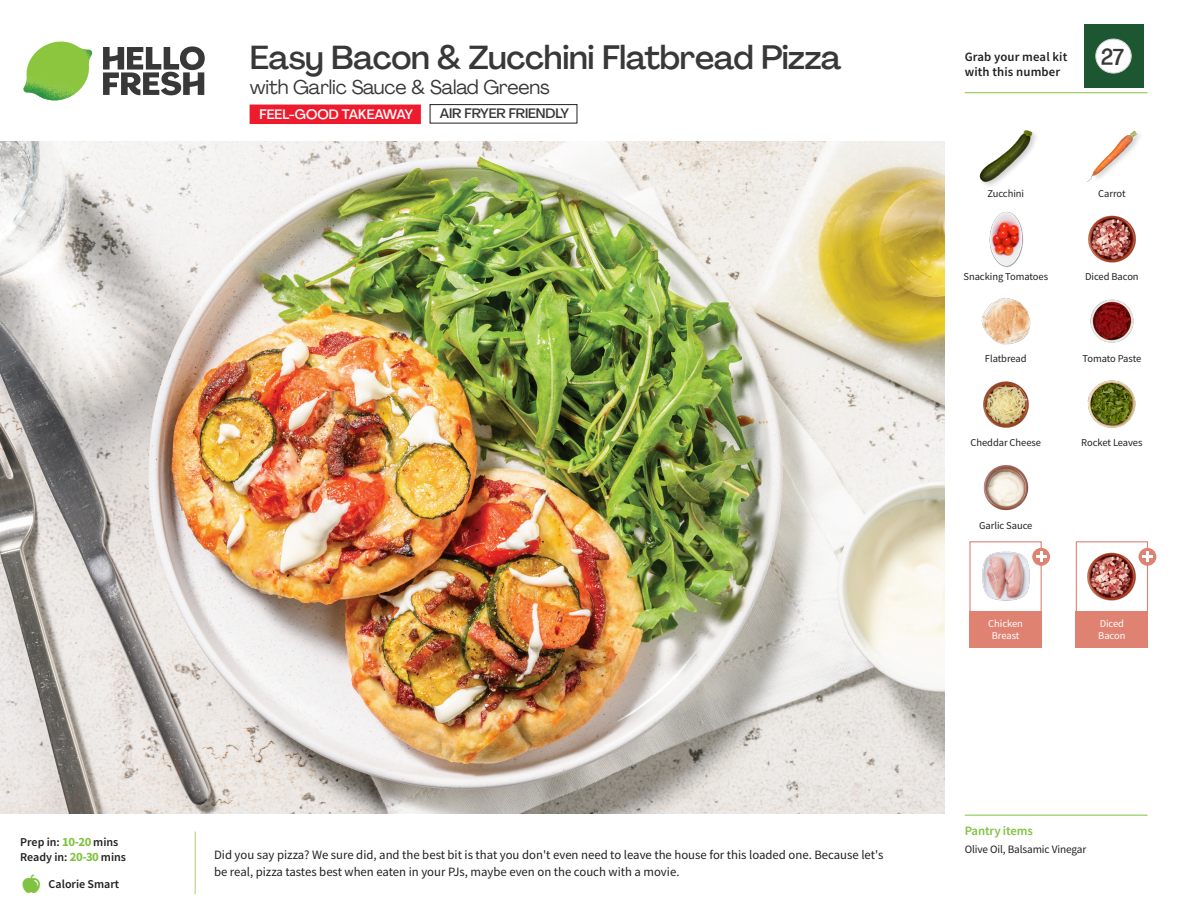
<style>
.page{position:relative;width:1188px;height:918px;background:#fff}
.page>*{position:absolute;margin:0;border:0;box-sizing:border-box;transform-origin:0 0}
._15_Titel_UK{font:500 33px "Agrandir";letter-spacing:-.01em;color:#383839}
._002_Label_Nr{font:500 22.8px "Agrandir";color:#383839;scale:.94 1}
._15_Titel_UK-2{font:19.5px "Agrandir";letter-spacing:-.01em;color:#383839}
.t1{font:500 13.5px "Agrandir";color:#fff}
.t2{font:500 13.5px "Agrandir";letter-spacing:-.01em;color:#383839}
.Step_6_Text_AU{font:12.75px/16.5px "Source Sans Pro";color:#231f20}
.t3{font:600 12.75px/15px "Source Sans Pro";letter-spacing:.01em;color:#231f20}
._04_Headers_Front{font:600 12.75px "Source Sans Pro";letter-spacing:-.01em;color:#81c340}
._04_Intro{font:600 12px "Source Sans Pro";color:#231f20}
._05_Pantry{font:11.25px "Source Sans Pro";letter-spacing:-.01em;color:#231f20}
._18_FRONT_ingredients{font:10.5px "Source Sans Pro";letter-spacing:-.005em;color:#231f20}
._18_FRONT_ingredients-2{font:10.5px/12px "Source Sans Pro";letter-spacing:-.005em;color:#fff}
.s1{font-weight:700;font-size:12.75px;color:#81c340}
</style>
<div class="page">
<svg style="left:103px;top:46px;width:102px;height:49px"></svg>
<img style="left:23px;top:42px;width:69px;height:59px">
<img style="left:0;top:142px;width:945px;height:672px">
<div style="left:1076px;top:541px;width:72px;height:73px;border:1px solid #df8272"></div>
<div style="left:1076px;top:611px;width:72px;height:37px;background:#df8272"></div>
<div style="left:969px;top:611px;width:73px;height:37px;background:#df8272"></div>
<img style="left:1087px;top:552px;width:52px;height:49px">
<div style="left:969px;top:541px;width:73px;height:73px;border:1px solid #df8272"></div>
<img style="left:982px;top:551px;width:48px;height:50px">
<div style="left:1032px;top:548px;width:18px;height:18px;background:#df8272;border-radius:50%"></div>
<svg style="left:1036px;top:551px;width:10px;height:11px"></svg>
<div style="left:1139px;top:548px;width:17px;height:18px;background:#df8272;border-radius:50%"></div>
<svg style="left:1142px;top:551px;width:11px;height:11px"></svg>
<div style="left:250px;top:105px;width:171px;height:19px;background:#ee1b2d"></div>
<div style="left:430px;top:104px;width:147px;height:19px;border:1px solid #231f20"></div>
<img style="left:1090px;top:299px;width:44px;height:44px">
<img style="left:1087px;top:380px;width:49px;height:48px">
<img style="left:983px;top:381px;width:46px;height:47px">
<img style="left:983px;top:465px;width:46px;height:46px">
<img style="left:981px;top:298px;width:50px;height:47px">
<img style="left:989px;top:211px;width:35px;height:57px">
<img style="left:1088px;top:215px;width:48px;height:48px">
<div style="left:979px;top:129px;width:60px;height:60px;background:#231f20;opacity:.2"></div>
<img style="left:979px;top:129px;width:54px;height:54px">
<img style="left:1086px;top:130px;width:54px;height:52px">
<hr style="left:965px;top:815px;width:183px;height:1px;background:#81c340">
<hr style="left:965px;top:92px;width:183px;height:1px;background:#81c340">
<div style="left:1084px;top:24px;width:59px;height:64px;background:#1d5732"></div>
<div style="left:1096px;top:39px;width:35px;height:34px;background:#fff;border-radius:50%"></div>
<div style="left:1096px;top:39px;width:35px;height:34px;border:1px solid #d1d2d4;border-radius:50%"></div>
<p class="_04_Intro" style="left:20px;top:834px;width:100px">Prep in: <span class="s1">10-20</span> mins</p>
<p class="_04_Intro" style="left:20px;top:849px;width:107px">Ready in: <span class="s1">20-30</span> mins</p>
<p class="_04_Intro" style="left:49px;top:876px;width:72px">Calorie Smart</p>
<p class="_15_Titel_UK" style="left:250px;top:37px;width:593px">Easy Bacon &amp; Zucchini Flatbread Pizza</p>
<p class="_15_Titel_UK-2" style="left:250px;top:75px;width:301px">with Garlic Sauce &amp; Salad Greens</p>
<p class="t1" style="left:259px;top:106px;width:155px">FEEL-GOOD TAKEAWAY</p>
<p class="t2" style="left:440px;top:105px;width:131px">AIR FRYER FRIENDLY</p>
<p class="Step_6_Text_AU" style="left:214px;top:847px;width:671px">Did you say pizza? We sure did, and the best bit is that you don't even need to leave the house for this loaded one. Because let's be real, pizza tastes best when eaten in your PJs, maybe even on the couch with a movie.</p>
<p class="t3" style="left:965px;top:49px;width:104px">Grab your meal kit with this number</p>
<p class="_002_Label_Nr" style="left:1101px;top:43px;width:26px">27</p>
<p class="_18_FRONT_ingredients" style="left:987px;top:187px;width:38px">Zucchini</p>
<p class="_18_FRONT_ingredients" style="left:1098px;top:187px;width:29px">Carrot</p>
<p class="_18_FRONT_ingredients" style="left:963px;top:270px;width:86px">Snacking Tomatoes</p>
<p class="_18_FRONT_ingredients" style="left:1085px;top:270px;width:55px">Diced Bacon</p>
<p class="_18_FRONT_ingredients" style="left:985px;top:352px;width:43px">Flatbread</p>
<p class="_18_FRONT_ingredients" style="left:1083px;top:352px;width:60px">Tomato Paste</p>
<p class="_18_FRONT_ingredients" style="left:970px;top:435px;width:72px">Cheddar Cheese</p>
<p class="_18_FRONT_ingredients" style="left:979px;top:519px;width:55px">Garlic Sauce</p>
<p class="_18_FRONT_ingredients-2" style="left:988px;top:618px;width:36px;text-align:center">Chicken<br>Breast</p>
<p class="_18_FRONT_ingredients" style="left:1081px;top:435px;width:63px">Rocket Leaves</p>
<p class="_18_FRONT_ingredients-2" style="left:1098px;top:618px;width:29px">Diced<br>Bacon</p>
<p class="_04_Headers_Front" style="left:965px;top:822px;width:70px">Pantry items</p>
<p class="_05_Pantry" style="left:965px;top:842px;width:123px">Olive Oil, Balsamic Vinegar</p>
</div>
